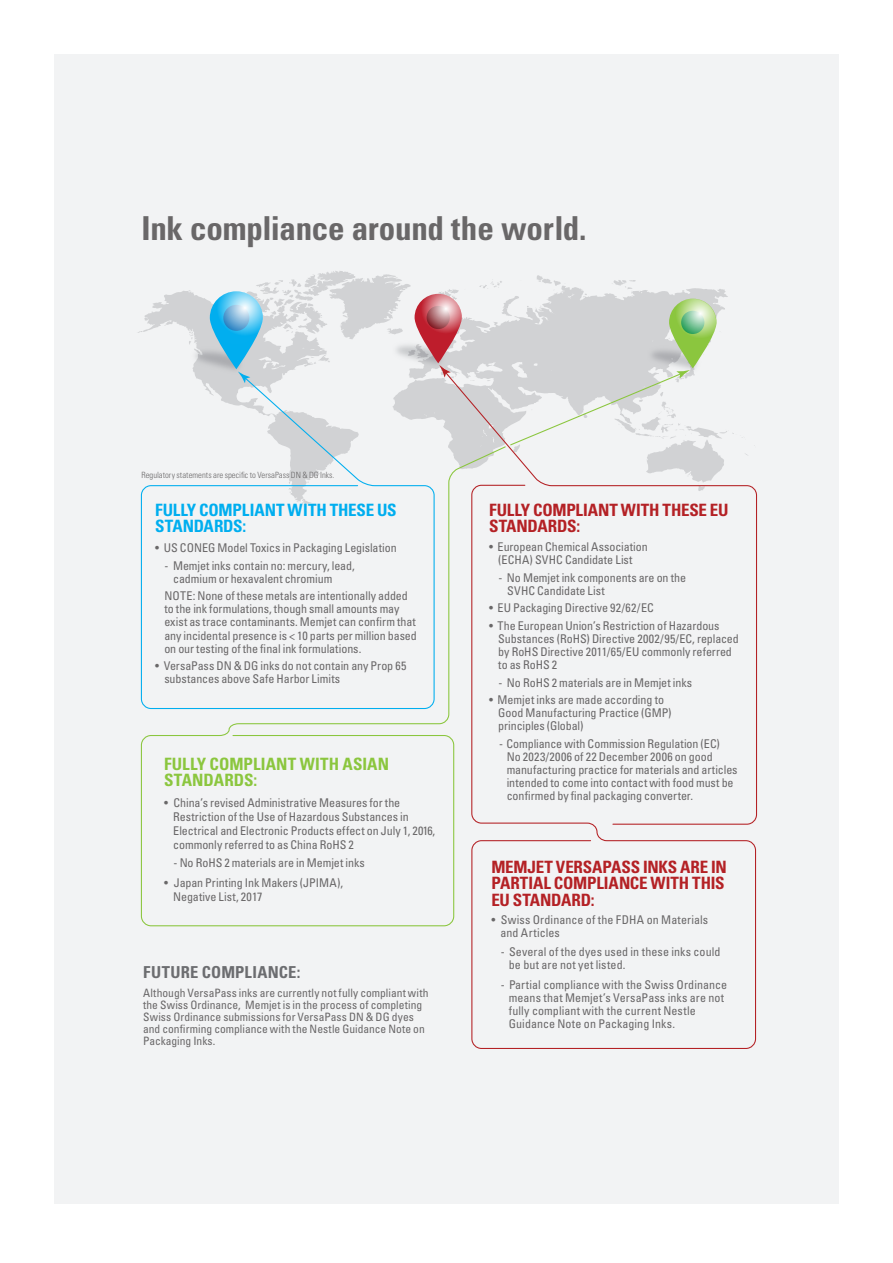
<style>
.page{position:relative;width:893px;height:1263px;background:#fff}
.page>*{position:absolute;margin:0;border:0;box-sizing:border-box;transform-origin:0 0}
.t1{font:700 condensed 33px "Univers LT Std";letter-spacing:-.01em;color:#696768}
.t2{font:700 condensed 16.95px/16.5px "Univers LT Std";letter-spacing:-.01em;color:#b42125}
.t3{font:700 condensed 16.95px/16.5px "Univers LT Std";letter-spacing:-.01em;color:#00aeef}
.t4{font:700 condensed 16.95px/16.5px "Univers LT Std";letter-spacing:.01em;color:#8bc63e}
.t5{font:700 condensed 16.5px "Univers LT Std";letter-spacing:.01em;color:#6c6d70}
.t6{font:condensed 12px/13px "Univers LT Std";letter-spacing:-.005em;color:#696768}
.t7{font:condensed 11.55px/12.1px "Univers LT Std";color:#696768}
.t8{font:300 condensed 8.55px "Univers LT Std";letter-spacing:.005em;color:#696768}
</style>
<div class="page">
<div style="left:54px;top:54px;width:784px;height:1149px;background:#f2f3f4"></div>
<svg style="left:435px;top:275px;width:293px;height:145px;fill:#d1d2d4"></svg>
<svg style="left:138px;top:271px;width:273px;height:99px"></svg>
<img style="left:141px;top:299px;width:152px;height:77px">
<svg style="left:210px;top:291px;width:53px;height:78px"></svg>
<svg style="left:209px;top:291px;width:54px;height:54px;background:#52bfec"></svg>
<img style="left:598px;top:298px;width:130px;height:72px">
<svg style="left:669px;top:299px;width:47px;height:69px"></svg>
<svg style="left:669px;top:299px;width:47px;height:47px;background:#9dd079"></svg>
<img style="left:343px;top:293px;width:152px;height:124px">
<svg style="left:415px;top:294px;width:47px;height:69px"></svg>
<svg style="left:414px;top:294px;width:48px;height:47px;background:#c8606a"></svg>
<svg style="left:443px;top:370px;width:315px;height:445px"></svg>
<svg style="left:439px;top:365px;width:12px;height:12px"></svg>
<svg style="left:471px;top:484px;width:286px;height:565px"></svg>
<svg style="left:195px;top:376px;width:240px;height:69px"></svg>
<svg style="left:238px;top:371px;width:12px;height:12px"></svg>
<svg style="left:140px;top:445px;width:367px;height:482px"></svg>
<svg style="left:509px;top:370px;width:181px;height:76px"></svg>
<h1 class="t1" style="left:141px;top:208px;width:447px">Ink compliance around the world.</h1>
<p class="t8" style="left:141px;top:469px;width:195px">Regulatory statements are specific to VersaPass DN &amp; DG Inks.</p>
<h2 class="t3" style="left:155px;top:501px;width:243px">FULLY COMPLIANT WITH THESE US<br>STANDARDS:</h2>
<p class="t6" style="left:155px;top:541px;width:243px">• US CONEG Model Toxics in Packaging Legislation</p>
<p class="t6" style="left:173px;top:559px;width:183px;text-indent:-9px">- Memjet inks contain no: mercury, lead, cadmium or hexavalent chromium</p>
<p class="t6" style="left:164px;top:589px;width:254px">NOTE: None of these metals are intentionally added to the ink formulations, though small amounts may exist as trace contaminants. Memjet can confirm that any incidental presence is &lt; 10 parts per million based on our testing of the final ink formulations.</p>
<p class="t6" style="left:164px;top:659px;width:243px;text-indent:-9px">• VersaPass DN &amp; DG inks do not contain any Prop 65 substances above Safe Harbor Limits</p>
<h2 class="t4" style="left:164px;top:755px;width:227px">FULLY COMPLIANT WITH ASIAN<br>STANDARDS:</h2>
<p class="t6" style="left:173px;top:795px;width:263px;line-height:14.2px;text-indent:-9px">• China’s revised Administrative Measures for the Restriction of the Use of Hazardous Substances in Electrical and Electronic Products effect on July 1, 2016, commonly referred to as China RoHS 2</p>
<p class="t6" style="left:174px;top:856px;width:193px">- No RoHS 2 materials are in Memjet inks</p>
<p class="t6" style="left:173px;top:875px;width:171px;line-height:14.2px;text-indent:-9px">• Japan Printing Ink Makers (JPIMA),<br>Negative List, 2017</p>
<h3 class="t5" style="left:143px;top:962px;width:159px">FUTURE COMPLIANCE:</h3>
<p class="t7" style="left:143px;top:986px;width:287px">Although VersaPass inks are currently not fully compliant with the Swiss Ordinance, Memjet is in the process of completing Swiss Ordinance submissions for VersaPass DN &amp; DG dyes and confirming compliance with the Nestle Guidance Note on Packaging Inks.</p>
<h2 class="t2" style="left:489px;top:501px;width:241px">FULLY COMPLIANT WITH THESE EU<br>STANDARDS:</h2>
<p class="t6" style="left:489px;top:540px;width:160px;text-align:center">• European Chemical Association (ECHA) SVHC Candidate List</p>
<p class="t6" style="left:507px;top:571px;width:180px;text-indent:-9px">- No Memjet ink components are on the<br>SVHC Candidate List</p>
<p class="t6" style="left:489px;top:601px;width:166px">• EU Packaging Directive 92/62/EC</p>
<p class="t6" style="left:498px;top:619px;width:242px;text-indent:-9px">• The European Union’s Restriction of Hazardous Substances (RoHS) Directive 2002/95/EC, replaced by RoHS Directive 2011/65/EU commonly referred to as RoHS 2</p>
<p class="t6" style="left:498px;top:676px;width:195px">- No RoHS 2 materials are in Memjet inks</p>
<p class="t6" style="left:498px;top:693px;width:175px;text-indent:-9px">• Memjet inks are made according to<br>Good Manufacturing Practice (GMP) principles (Global)</p>
<p class="t6" style="left:507px;top:737px;width:232px;text-indent:-8px">- Compliance with Commission Regulation (EC)<br>No 2023/2006 of 22 December 2006 on good manufacturing practice for materials and articles intended to come into contact with food must be confirmed by final packaging converter.</p>
<h2 class="t2" style="left:491px;top:858px;width:237px">MEMJET VERSAPASS INKS ARE IN<br>PARTIAL COMPLIANCE WITH THIS<br>EU STANDARD:</h2>
<p class="t6" style="left:500px;top:913px;width:209px;text-indent:-9px">• Swiss Ordinance of the FDHA on Materials and Articles</p>
<p class="t6" style="left:509px;top:945px;width:213px;text-indent:-8px">- Several of the dyes used in these inks could be but are not yet listed.</p>
<p class="t6" style="left:509px;top:978px;width:220px;text-indent:-8px">- Partial compliance with the Swiss Ordinance means that Memjet’s VersaPass inks are not fully compliant with the current Nestle Guidance Note on Packaging Inks.</p>
</div>
